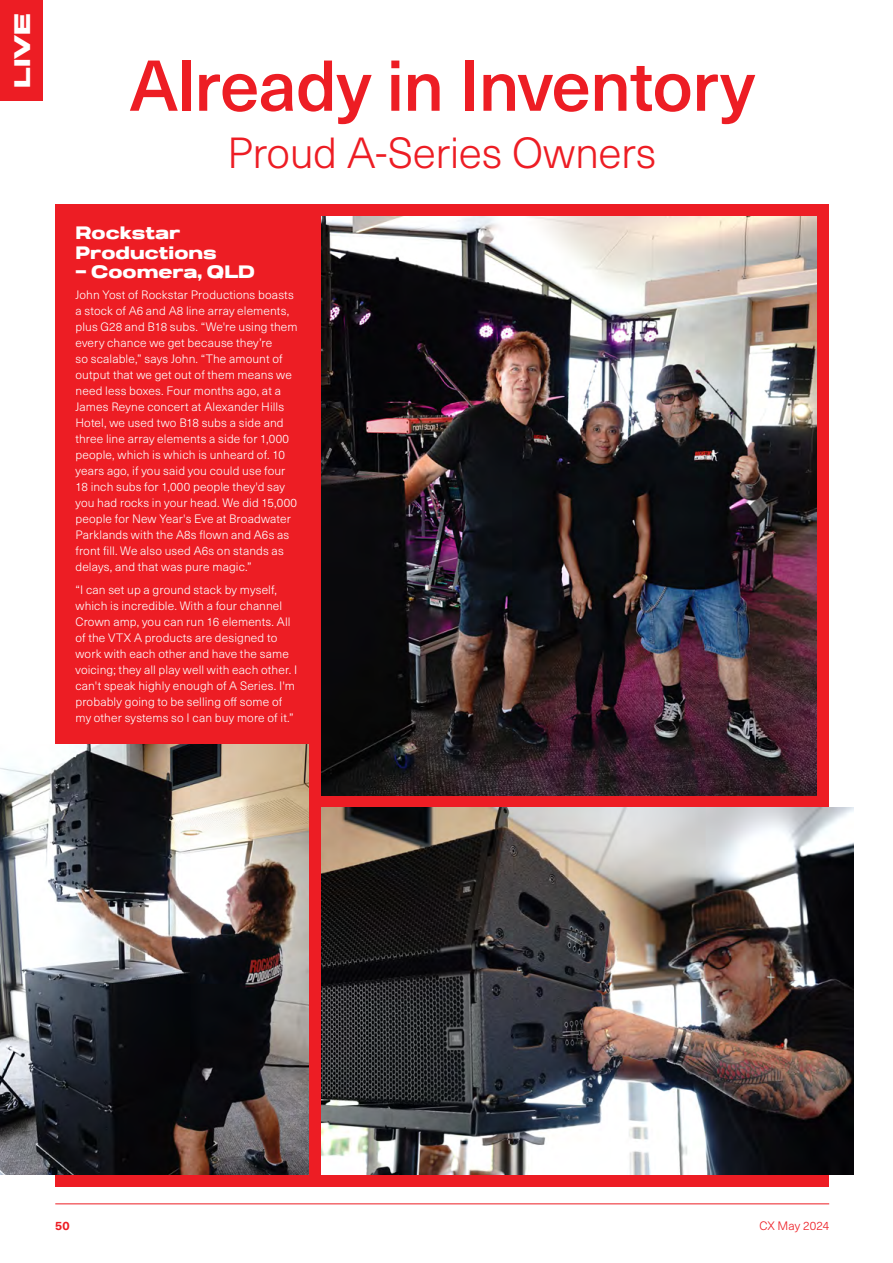
<style>
.page{position:relative;width:893px;height:1263px;background:#fff}
.page>*{position:absolute;margin:0;border:0;box-sizing:border-box;transform-origin:0 0}
.t1{font:500 70.5px "Neue Haas Unica W1 G";letter-spacing:-.015em;color:#ed1d24}
.t2{font:300 42.75px "Neue Haas Unica W1 G";letter-spacing:-.015em;color:#ed1d24}
.t3{font:22.5px "Joyride EXT";color:#fff}
.t4{font:18px/19.5px "Joyride STD";color:#fff}
.t5{font:300 12px/16px "Neue Haas Unica W1 G";letter-spacing:.01em;color:#fff}
.t6{font:300 12px "Neue Haas Unica W1 G";letter-spacing:.005em;color:#ed1d24}
.t7{font:700 12px "Neue Haas Unica W1 G";color:#ed1d24}
</style>
<div class="page">
<div style="left:0;top:0;width:43px;height:100px;background:#ed1d24"></div>
<hr style="left:55px;top:1203px;width:774px;height:1px;background:#ed1d24">
<div style="left:55px;top:204px;width:774px;height:982px;background:#ed1d24"></div>
<img style="left:322px;top:808px;width:531px;height:366px">
<img style="left:0;top:744px;width:309px;height:430px">
<img style="left:322px;top:217px;width:494px;height:578px">
<h3 class="t3" style="left:9px;top:88px;width:76px;rotate:-90deg">LIVE</h3>
<h1 class="t1" style="left:130px;top:33px;width:627px">Already in Inventory</h1>
<h2 class="t2" style="left:227px;top:122px;width:430px">Proud A-Series Owners</h2>
<h3 class="t4" style="left:75px;top:223px;width:143px">Rockstar<br>Productions</h3>
<h3 class="t4" style="left:75px;top:262px;width:181px">– Coomera, QLD</h3>
<p class="t5" style="left:75px;top:286px;width:224px">John Yost of Rockstar Productions boasts a stock of A6 and A8 line array elements, plus G28 and B18 subs. “We're using them every chance we get because they’re<br>so scalable,” says John. “The amount of output that we get out of them means we need less boxes. Four months ago, at a James Reyne concert at Alexander Hills Hotel, we used two B18 subs a side and three line array elements a side for 1,000 people, which is which is unheard of. 10 years ago, if you said you could use four 18 inch subs for 1,000 people they'd say you had rocks in your head. We did 15,000 people for New Year's Eve at Broadwater Parklands with the A8s flown and A6s as front fill. We also used A6s on stands as delays, and that was pure magic.”</p>
<p class="t5" style="left:75px;top:581px;width:223px">“I can set up a ground stack by myself, which is incredible. With a four channel Crown amp, you can run 16 elements. All of the VTX A products are designed to work with each other and have the same voicing; they all play well with each other. I can't speak highly enough of A Series. I'm probably going to be selling off some of my other systems so I can buy more of it.”</p>
<p class="t7" style="left:55px;top:1217px;width:16px">50</p>
<p class="t6" style="left:759px;top:1217px;width:71px">CX May 2024</p>
</div>
